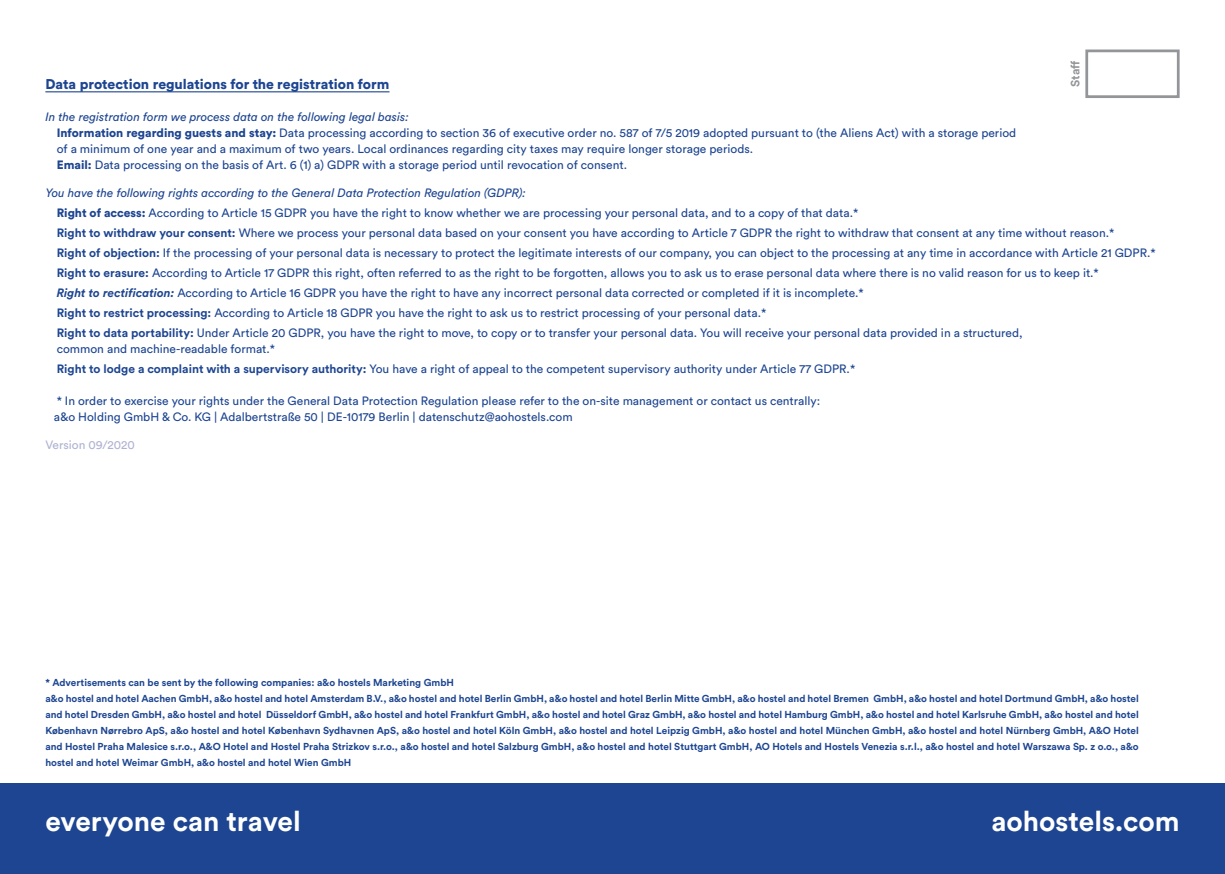
<style>
.page{position:relative;width:1225px;height:874px;background:#fff}
.page>*{position:absolute;margin:0;border:0;box-sizing:border-box;transform-origin:0 0}
.t1{font:700 28px "Circular Pro";color:#fff}
.t2{font:900 14px "Circular Pro";color:#1d4591}
.t3{font:12px "Circular Pro";color:#1d4591}
.t4{font:italic 12px "Circular Pro";color:#1d4591}
.t5{font:12px "Circular Pro";color:#afb2d3}
.t6{font:700 12px "Circular Pro";color:#939598}
.t7{font:700 10px/16px "Circular Pro";color:#1d4591;text-align:justify}
.s1{font-weight:900}
.s2{font-weight:700}
.s3{font-weight:700;font-style:italic}
</style>
<div class="page">
<div style="left:0;top:782px;width:1225px;height:91px;background:#1d4591"></div>
<hr style="left:45px;top:91px;width:344px;height:1px;background:#1d4591">
<div style="left:1085px;top:49px;width:94px;height:49px;border:3px solid #939598"></div>
<p class="t6" style="left:1067px;top:87px;width:28px;rotate:-90deg">Staff</p>
<p class="t2" style="left:45px;top:74px;width:346px">Data protection regulations for the registration form</p>
<p class="t4" style="left:45px;top:109px;width:365px">In the registration form we process data on the following legal basis:</p>
<p class="t3" style="left:57px;top:125px;width:961px"><span class="s1">Information regarding guests and stay:</span> Data processing according to section 36 of executive order no. 587 of 7/5 2019 adopted pursuant to (the Aliens Act) with a storage period</p>
<p class="t3" style="left:57px;top:141px;width:698px">of a minimum of one year and a maximum of two years. Local ordinances regarding city taxes may require longer storage periods.</p>
<p class="t3" style="left:57px;top:157px;width:572px"><span class="s1">Email:</span> Data processing on the basis of Art. 6 (1) a) GDPR with a storage period until revocation of consent.</p>
<p class="t4" style="left:45px;top:185px;width:482px">You have the following rights according to the General Data Protection Regulation (GDPR):</p>
<p class="t3" style="left:57px;top:205px;width:803px"><span class="s1">Right of access:</span> According to Article 15 GDPR you have the right to know whether we are processing your personal data, and to a copy of that data.*</p>
<p class="t3" style="left:57px;top:225px;width:1059px"><span class="s2">Right to withdraw your consent:</span> Where we process your personal data based on your consent you have according to Article 7 GDPR the right to withdraw that consent at any time without reason.*</p>
<p class="t3" style="left:57px;top:245px;width:1100px"><span class="s2">Right of objection:</span> If the processing of your personal data is necessary to protect the legitimate interests of our company, you can object to the processing at any time in accordance with Article 21 GDPR.*</p>
<p class="t3" style="left:57px;top:265px;width:1043px"><span class="s2">Right to erasure:</span> According to Article 17 GDPR this right, often referred to as the right to be forgotten, allows you to ask us to erase personal data where there is no valid reason for us to keep it.*</p>
<p class="t3" style="left:57px;top:285px;width:808px"><span class="s3">Right to rectification:</span> According to Article 16 GDPR you have the right to have any incorrect personal data corrected or completed if it is incomplete.*</p>
<p class="t3" style="left:57px;top:305px;width:711px"><span class="s2">Right to restrict processing:</span> According to Article 18 GDPR you have the right to ask us to restrict processing of your personal data.*</p>
<p class="t3" style="left:57px;top:325px;width:967px"><span class="s2">Right to data portability:</span> Under Article 20 GDPR, you have the right to move, to copy or to transfer your personal data. You will receive your personal data provided in a structured,</p>
<p class="t3" style="left:57px;top:341px;width:220px">common and machine-readable format.*</p>
<p class="t3" style="left:57px;top:361px;width:800px"><span class="s2">Right to lodge a complaint with a supervisory authority:</span> You have a right of appeal to the competent supervisory authority under Article 77 GDPR.*</p>
<p class="t3" style="left:57px;top:393px;width:765px">* In order to exercise your rights under the General Data Protection Regulation please refer to the on-site management or contact us centrally:</p>
<p class="t3" style="left:54px;top:409px;width:520px">a&amp;o Holding GmbH &amp; Co. KG | Adalbertstraße 50 | DE-10179 Berlin | datenschutz@aohostels.com</p>
<p class="t5" style="left:45px;top:437px;width:91px">Version 09/2020</p>
<p class="t7" style="left:45px;top:673px;width:410px">* Advertisements can be sent by the following companies: a&amp;o hostels Marketing GmbH</p>
<p class="t7" style="left:45px;top:689px;width:1095px">a&amp;o hostel and hotel Aachen GmbH, a&amp;o hostel and hotel Amsterdam B.V., a&amp;o hostel and hotel Berlin GmbH, a&amp;o hostel and hotel Berlin Mitte GmbH, a&amp;o hostel and hotel Bremen GmbH, a&amp;o hostel and hotel Dortmund GmbH, a&amp;o hostel and hotel Dresden GmbH, a&amp;o hostel and hotel Düsseldorf GmbH, a&amp;o hostel and hotel Frankfurt GmbH, a&amp;o hostel and hotel Graz GmbH, a&amp;o hostel and hotel Hamburg GmbH, a&amp;o hostel and hotel Karlsruhe GmbH, a&amp;o hostel and hotel København Nørrebro ApS, a&amp;o hostel and hotel København Sydhavnen ApS, a&amp;o hostel and hotel Köln GmbH, a&amp;o hostel and hotel Leipzig GmbH, a&amp;o hostel and hotel München GmbH, a&amp;o hostel and hotel Nürnberg GmbH, A&amp;O Hotel and Hostel Praha Malesice s.r.o., A&amp;O Hotel and Hostel Praha Strizkov s.r.o., a&amp;o hostel and hotel Salzburg GmbH, a&amp;o hostel and hotel Stuttgart GmbH, AO Hotels and Hostels Venezia s.r.l., a&amp;o hostel and hotel Warszawa Sp. z o.o., a&amp;o hostel and hotel Weimar GmbH, a&amp;o hostel and hotel Wien GmbH</p>
<p class="t1" style="left:45px;top:801px;width:257px">everyone can travel</p>
<p class="t1" style="left:991px;top:801px;width:190px">aohostels.com</p>
</div>
